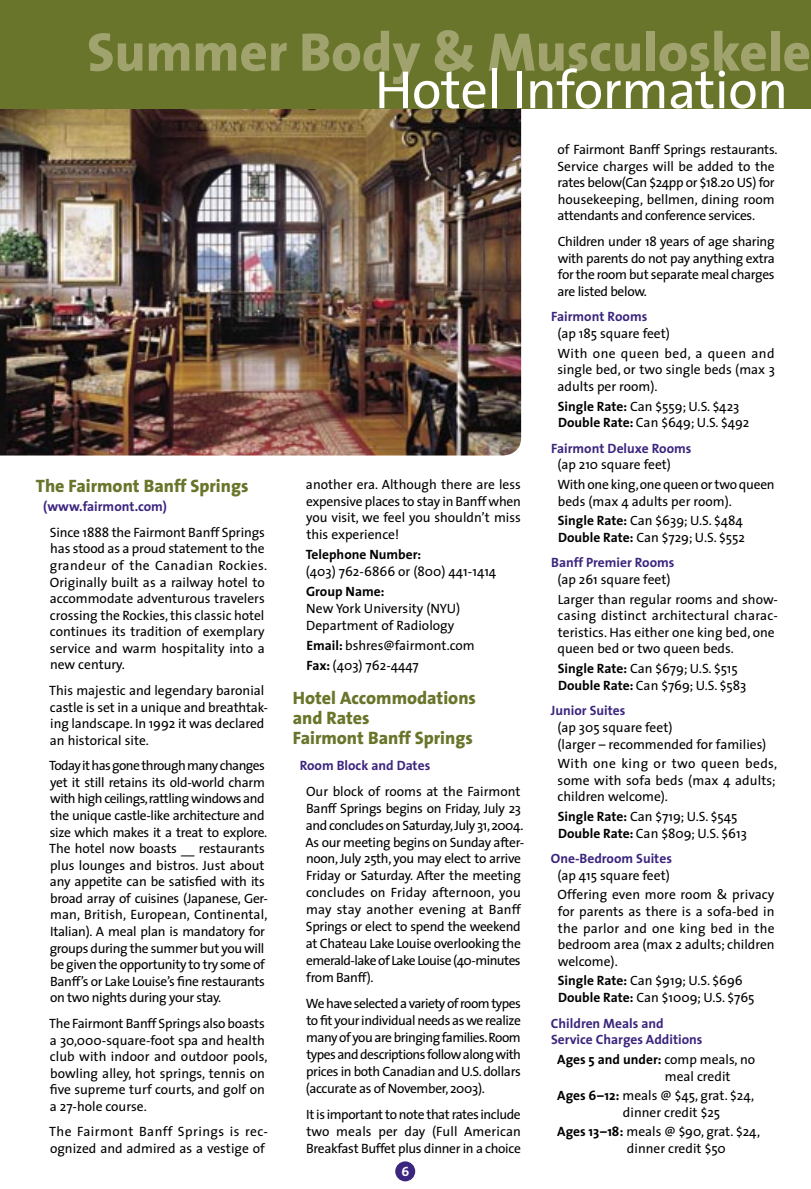
<style>
.page{position:relative;width:811px;height:1189px;background:#fff}
.page>*{position:absolute;margin:0;border:0;box-sizing:border-box;transform-origin:0 0}
.t1{font:800 54.75px "The Sans";color:#a0a36d}
.t2{font:54px "The Sans";letter-spacing:-.01em;color:#fff}
.t3{font:800 18px/20px "The Sans";color:#69752a}
.t4{font:13.5px/16.6px "The Sans";letter-spacing:-.005em;color:#000}
.t5{font:13.5px/16.5px "The Sans";letter-spacing:-.025em;color:#000}
.t6{font:700 13.5px/25.7px "The Sans";color:#3c257e}
.t7{font:13.5px/19.6px "The Sans";letter-spacing:.03em;color:#000}
.t8{font:700 13.5px "The Sans";color:#000}
.t9{font:13.5px "The Sans Bold Caps";color:#fff}
.s1{font-weight:700}
.s2{color:#000}
.s3{font-weight:400;color:#000}
</style>
<div class="page">
<img style="left:0;top:108px;width:521px;height:347px">
<hr style="left:810px;top:0;width:1px;height:108px;background:#69752a">
<div style="left:0;top:0;width:810px;height:108px;background:#69752a"></div>
<div style="left:396px;top:1161px;width:18px;height:19px;background:#3c257e;border-radius:50%"></div>
<div style="left:395px;top:1160px;width:20px;height:20px;border:2px solid #3c257e;border-radius:50%"></div>
<h1 class="t1" style="left:87px;top:6px;width:725px">Summer Body &amp; Musculoskele</h1>
<h2 class="t2" style="left:374px;top:45px;width:414px">Hotel Information</h2>
<h3 class="t3" style="left:36px;top:475px;width:214px">The Fairmont Banff Springs</h3>
<p class="t6" style="left:43px;top:493px;width:125px">(www.fairmont.com)</p>
<p class="t4" style="left:50px;top:523px;width:219px">Since 1888 the Fairmont Banff Springs has stood as a proud statement to the grandeur of the Canadian Rockies.<br>Originally built as a railway hotel to accommodate adventurous travelers crossing the Rockies, this classic hotel continues its tradition of exemplary service and warm hospitality into a new century.</p>
<p class="t4" style="left:49px;top:681px;width:220px">This majestic and legendary baronial castle is set in a unique and breathtak&shy;ing landscape. In 1992 it was declared an historical site.</p>
<p class="t5" style="left:49px;top:756px;width:220px">Today it has gone through many changes yet it still retains its old-world charm with high ceilings, rattling windows and the unique castle-like architecture and size which makes it a treat to explore.<br>The hotel now boasts __ restaurants plus lounges and bistros. Just about any appetite can be satisfied with its broad array of cuisines (Japanese, Ger&shy;man, British, European, Continental, Italian). A meal plan is mandatory for groups during the summer but you will be given the opportunity to try some of Banff’s or Lake Louise’s fine restaurants on two nights during your stay.</p>
<p class="t4" style="left:49px;top:1014px;width:219px">The Fairmont Banff Springs also boasts a 30,000-square-foot spa and health club with indoor and outdoor pools, bowling alley, hot springs, tennis on five supreme turf courts, and golf on a 27-hole course.</p>
<p class="t4" style="left:49px;top:1122px;width:220px">The Fairmont Banff Springs is rec&shy;ognized and admired as a vestige of</p>
<p class="t4" style="left:306px;top:475px;width:216px;text-align:justify">another era. Although there are less expensive places to stay in Banff when you visit, we feel you shouldn’t miss this experience!</p>
<p class="t8" style="left:305px;top:543px;width:117px">Telephone Number:</p>
<p class="t4" style="left:306px;top:563px;width:192px">(403) 762-6866 or (800) 441-1414</p>
<p class="t8" style="left:306px;top:580px;width:80px">Group Name:</p>
<p class="t4" style="left:306px;top:599px;width:155px">New York University (NYU)<br>Department of Radiology</p>
<p class="t4" style="left:306px;top:635px;width:170px;line-height:20px"><span class="s1">Email:</span> bshres@fairmont.com<br><span class="s1">Fax:</span> (403) 762-4447</p>
<h3 class="t3" style="left:292px;top:687px;width:185px">Hotel Accommodations and Rates<br>Fairmont Banff Springs</h3>
<p class="t6" style="left:299px;top:751px;width:132px">Room Block and Dates</p>
<p class="t5" style="left:305px;top:781px;width:220px;line-height:17px">Our block of rooms at the Fairmont Banff Springs begins on Friday, July 23 and concludes on Saturday, July 31, 2004.<br>As our meeting begins on Sunday after&shy;noon, July 25th, you may elect to arrive Friday or Saturday. After the meeting concludes on Friday afternoon, you may stay another evening at Banff Springs or elect to spend the weekend at Chateau Lake Louise overlooking the emerald-lake of Lake Louise (40-minutes from Banff).</p>
<p class="t4" style="left:306px;top:994px;width:216px;text-align:justify">We have selected a variety of room types to fit your individual needs as we realize many of you are bringing families. Room types and descriptions follow along with prices in both Canadian and U.S. dollars (accurate as of November, 2003).</p>
<p class="t4" style="left:306px;top:1105px;width:216px;text-align:justify">It is important to note that rates include two meals per day (Full American Breakfast Buffet plus dinner in a choice</p>
<p class="t9" style="left:401px;top:1159px;width:9px">6</p>
<p class="t4" style="left:557px;top:141px;width:221px">of Fairmont Banff Springs restaurants.<br>Service charges will be added to the rates below(Can $24pp or $18.20 US) for housekeeping, bellmen, dining room attendants and conference services.</p>
<p class="t4" style="left:557px;top:233px;width:218px;text-align:justify">Children under 18 years of age sharing with parents do not pay anything extra for the room but separate meal charges are listed below.</p>
<p class="t6" style="left:551px;top:303px;width:97px">Fairmont Rooms</p>
<p class="t7" style="left:557px;top:323px;width:218px">(ap 185 square feet)<br>With one queen bed, a queen and</p>
<p class="t4" style="left:557px;top:361px;width:219px">single bed, or two single beds (max 3 adults per room).</p>
<p class="t4" style="left:557px;top:397px;width:193px"><span class="s1">Single Rate:</span> Can $559; U.S. $423<br><span class="s1">Double Rate:</span> Can $649; U.S. $492</p>
<p class="t6" style="left:551px;top:435px;width:142px">Fairmont Deluxe Rooms</p>
<p class="t4" style="left:557px;top:454px;width:219px;line-height:19.6px">(ap 210 square feet)<br>With one king, one queen or two queen</p>
<p class="t4" style="left:557px;top:490px;width:186px;line-height:19.6px">beds (max 4 adults per room).<br><span class="s1">Single Rate:</span> Can $639; U.S. $484</p>
<p class="t6" style="left:551px;top:524px;width:195px;text-indent:7px"><span class="s2">Double Rate:</span> <span class="s3">Can $729; U.S. $552<br></span>Banff Premier Rooms</p>
<p class="t4" style="left:557px;top:569px;width:222px;line-height:19.6px">(ap 261 square feet)<br>Larger than regular rooms and show-</p>
<p class="t4" style="left:557px;top:606px;width:222px">casing distinct architectural charac&shy;teristics. Has either one king bed, one queen bed or two queen beds.</p>
<p class="t4" style="left:557px;top:659px;width:190px"><span class="s1">Single Rate:</span> Can $679; U.S. $515<br><span class="s1">Double Rate:</span> Can $769; U.S. $583</p>
<p class="t6" style="left:550px;top:697px;width:76px">Junior Suites</p>
<p class="t4" style="left:557px;top:718px;width:210px">(ap 305 square feet)<br>(larger – recommended for families)</p>
<p class="t4" style="left:557px;top:754px;width:221px;text-align:justify">With one king or two queen beds, some with sofa beds (max 4 adults; children welcome).</p>
<p class="t4" style="left:557px;top:807px;width:190px"><span class="s1">Single Rate:</span> Can $719; U.S. $545<br><span class="s1">Double Rate:</span> Can $809; U.S. $613</p>
<p class="t6" style="left:550px;top:845px;width:122px">One-Bedroom Suites</p>
<p class="t4" style="left:557px;top:864px;width:218px;line-height:19.6px">(ap 415 square feet)<br>Offering even more room &amp; privacy</p>
<p class="t4" style="left:557px;top:902px;width:218px;text-align:justify">for parents as there is a sofa-bed in the parlor and one king bed in the bedroom area (max 2 adults; children welcome).</p>
<p class="t4" style="left:557px;top:971px;width:198px"><span class="s1">Single Rate:</span> Can $919; U.S. $696<br><span class="s1">Double Rate:</span> Can $1009; U.S. $765</p>
<p class="t6" style="left:550px;top:1014px;width:153px;line-height:16.6px">Children Meals and<br>Service Charges Additions</p>
<p class="t4" style="left:664px;top:1050px;width:92px;text-indent:-107px"><span class="s1">Ages 5 and under:</span> comp meals, no meal credit</p>
<p class="t4" style="left:622px;top:1086px;width:133px;text-indent:-66px"><span class="s1">Ages 6–12:</span> meals @ $45, grat. $24, dinner credit $25</p>
<p class="t4" style="left:626px;top:1122px;width:135px;text-indent:-70px"><span class="s1">Ages 13–18:</span> meals @ $90, grat. $24, dinner credit $50</p>
</div>
